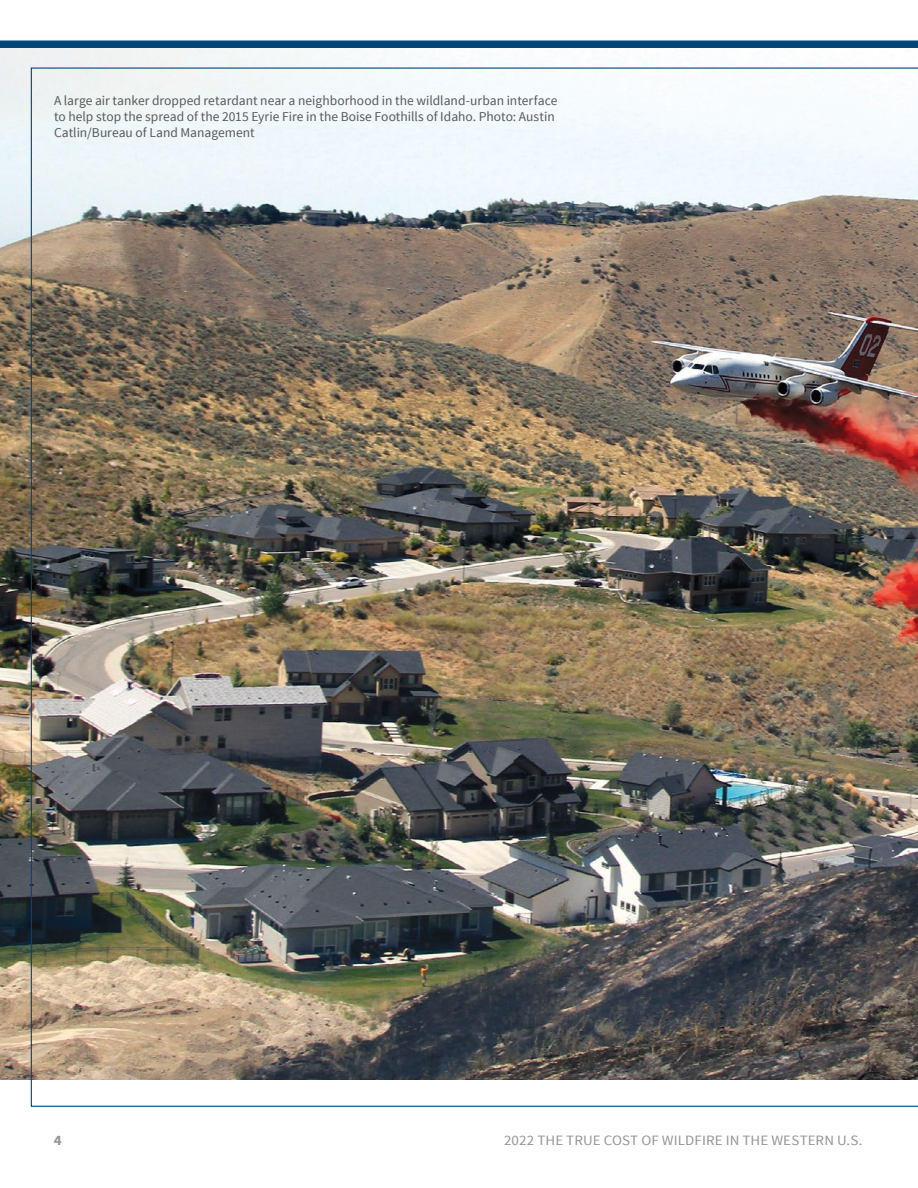
<style>
.page{position:relative;width:918px;height:1188px;background:#fff}
.page>*{position:absolute;margin:0;border:0;box-sizing:border-box;transform-origin:0 0}
.t1{font:14.25px "Source Sans Pro";letter-spacing:.005em;color:#939598;scale:1.05 1}
.t2{font:700 14.25px "Source Sans Pro";color:#939598;scale:1.05 1}
.t3{font:13.5px/16.2px "Source Sans Pro";color:#58595b}
</style>
<div class="page">
<img style="left:0;top:48px;width:918px;height:1032px">
<div style="left:0;top:40px;width:918px;height:8px;background:#004678"></div>
<img style="left:31px;top:68px;width:887px;height:1039px">
<p class="t3" style="left:54px;top:92px;width:505px">A large air tanker dropped retardant near a neighborhood in the wildland-urban interface to help stop the spread of the 2015 Eyrie Fire in the Boise Foothills of Idaho. Photo: Austin<br>Catlin/Bureau of Land Management</p>
<p class="t2" style="left:54px;top:1131px;width:9px">4</p>
<p class="t1" style="left:504px;top:1131px;width:343px">2022 THE TRUE COST OF WILDFIRE IN THE WESTERN U.S.</p>
</div>
